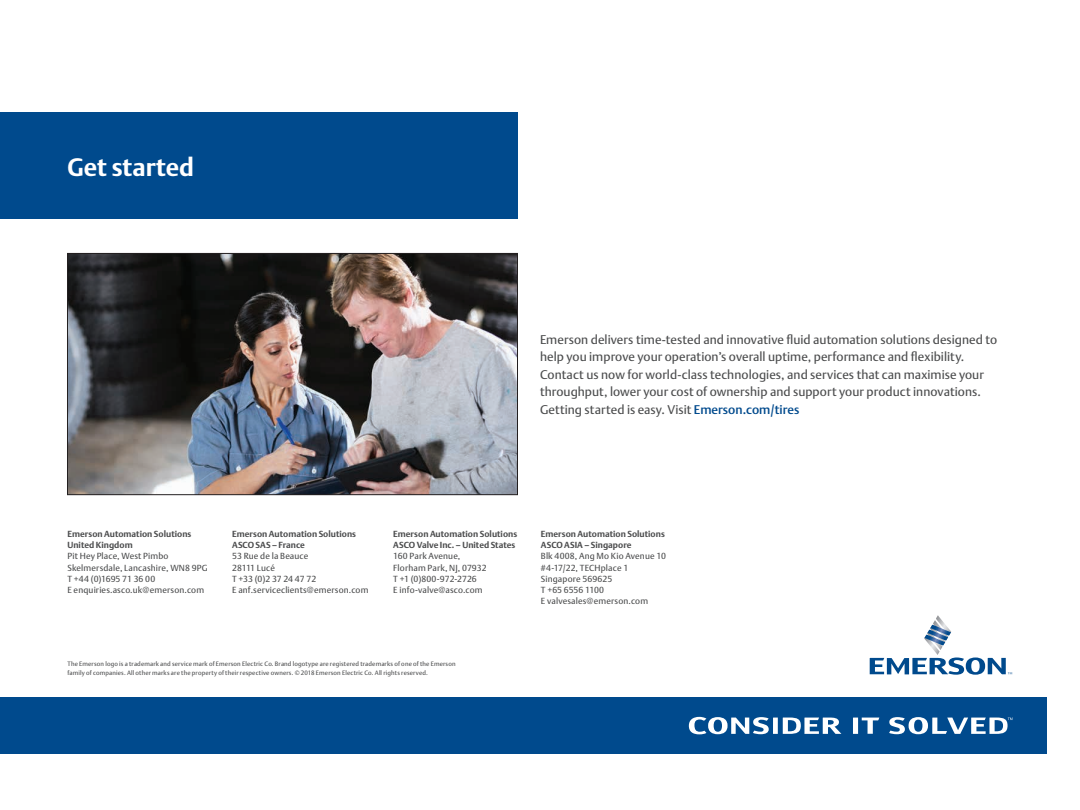
<style>
.page{position:relative;width:1080px;height:810px;background:#fff}
.page>*{position:absolute;margin:0;border:0;box-sizing:border-box;transform-origin:0 0}
.t1{font:700 25px "DTL Argo T";letter-spacing:-.005em;color:#fff}
.t2{font:12.5px/17.5px "DTL Argo T";letter-spacing:.005em;color:#4b4c4d}
.t3{font:8.75px/11.2px "DTL Argo T";letter-spacing:.015em;color:#4b4c4d}
.t4{font:700 8.75px/11.2px "DTL Argo T";letter-spacing:.005em;color:#4b4c4d}
.t5{font:6.25px/8.8px "DTL Argo T";letter-spacing:.025em;color:#4b4c4d}
.s1{font-weight:500;color:#004a8d}
</style>
<div class="page">
<div style="left:0;top:698px;width:1046px;height:56px;background:#004a8d"></div>
<svg style="left:853px;top:718px;width:26px;height:16px"></svg>
<svg style="left:689px;top:717px;width:152px;height:17px"></svg>
<svg style="left:889px;top:717px;width:124px;height:17px"></svg>
<svg style="left:870px;top:615px;width:142px;height:60px"></svg>
<div style="left:0;top:112px;width:518px;height:107px;background:#004a8d"></div>
<img style="left:69px;top:255px;width:447px;height:238px">
<div style="left:67px;top:253px;width:451px;height:242px;border:1px solid #231f20"></div>
<h1 class="t1" style="left:68px;top:152px;width:128px">Get started</h1>
<p class="t2" style="left:540px;top:331px;width:459px">Emerson delivers time-tested and innovative fluid automation solutions designed to help you improve your operation’s overall uptime, performance and flexibility.<br>Contact us now for world-class technologies, and services that can maximise your throughput, lower your cost of ownership and support your product innovations.<br>Getting started is easy. Visit <span class="s1">Emerson.com/tires</span></p>
<p class="t4" style="left:68px;top:528px;width:125px">Emerson Automation Solutions<br>United Kingdom</p>
<p class="t3" style="left:68px;top:551px;width:142px">Pit Hey Place, West Pimbo<br>Skelmersdale, Lancashire, WN8 9PG<br>T +44 (0)1695 71 36 00<br>E enquiries.asco.uk@emerson.com</p>
<p class="t4" style="left:232px;top:528px;width:125px">Emerson Automation Solutions<br>ASCO SAS – France</p>
<p class="t3" style="left:232px;top:551px;width:138px">53 Rue de la Beauce<br>28111 Lucé<br>T +33 (0)2 37 24 47 72<br>E anf.serviceclients@emerson.com</p>
<p class="t4" style="left:393px;top:528px;width:125px">Emerson Automation Solutions<br>ASCO Valve Inc. – United States</p>
<p class="t3" style="left:393px;top:551px;width:95px">160 Park Avenue,<br>Florham Park, NJ, 07932<br>T +1 (0)800-972-2726<br>E info-valve@asco.com</p>
<p class="t5" style="left:68px;top:660px;width:390px">The Emerson logo is a trademark and service mark of Emerson Electric Co. Brand logotype are registered trademarks of one of the Emerson family of companies. All other marks are the property of their respective owners. © 2018 Emerson Electric Co. All rights reserved.</p>
<p class="t4" style="left:541px;top:528px;width:125px">Emerson Automation Solutions<br>ASCO ASIA – Singapore</p>
<p class="t3" style="left:541px;top:551px;width:127px">Blk 4008, Ang Mo Kio Avenue 10 #4-17/22, TECHplace 1<br>Singapore 569625<br>T +65 6556 1100<br>E valvesales@emerson.com</p>
</div>
